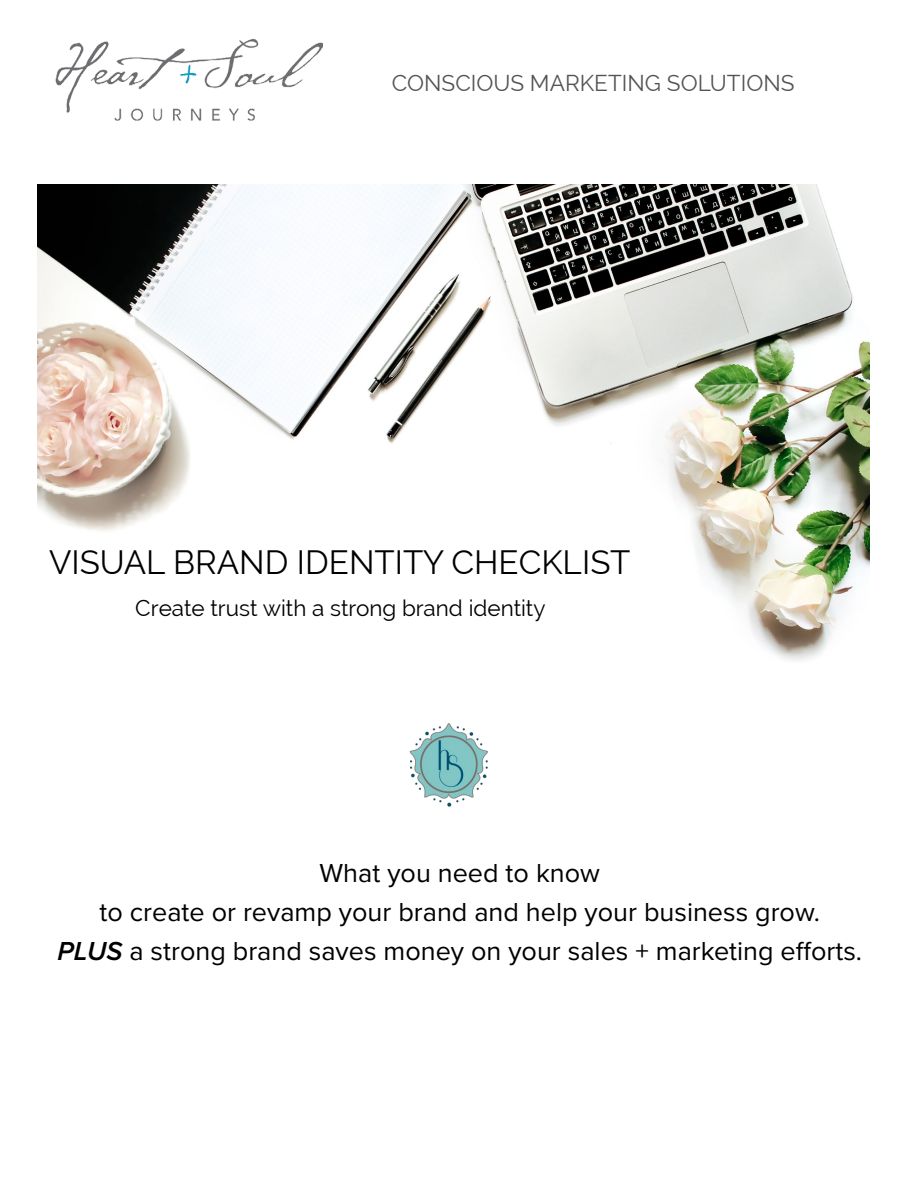
<style>
.page{position:relative;width:918px;height:1188px;background:#fff}
.page>*{position:absolute;margin:0;border:0;box-sizing:border-box;transform-origin:0 0}
.t1{font:33px "Raleway";color:#000}
.t2{font:27px/39px "Proxima Nova";color:#000;text-align:center}
.t3{font:22.5px "Raleway";color:#000}
.t4{font:22.5px "Raleway";color:#545253}
.s1{font-weight:600;font-style:italic}
</style>
<div class="page">
<img style="left:38px;top:184px;width:831px;height:477px">
<img style="left:55px;top:39px;width:267px;height:82px">
<img style="left:409px;top:723px;width:79px;height:84px">
<p class="t4" style="left:392px;top:70px;width:404px">CONSCIOUS MARKETING SOLUTIONS</p>
<p class="t1" style="left:49px;top:543px;width:583px">VISUAL BRAND IDENTITY CHECKLIST</p>
<p class="t3" style="left:135px;top:595px;width:412px">Create trust with a strong brand identity</p>
<p class="t2" style="left:57px;top:854px;width:806px">What you need to know<br>to create or revamp your brand and help your business grow.<br><span class="s1">PLUS</span> a strong brand saves money on your sales + marketing efforts.</p>
</div>
